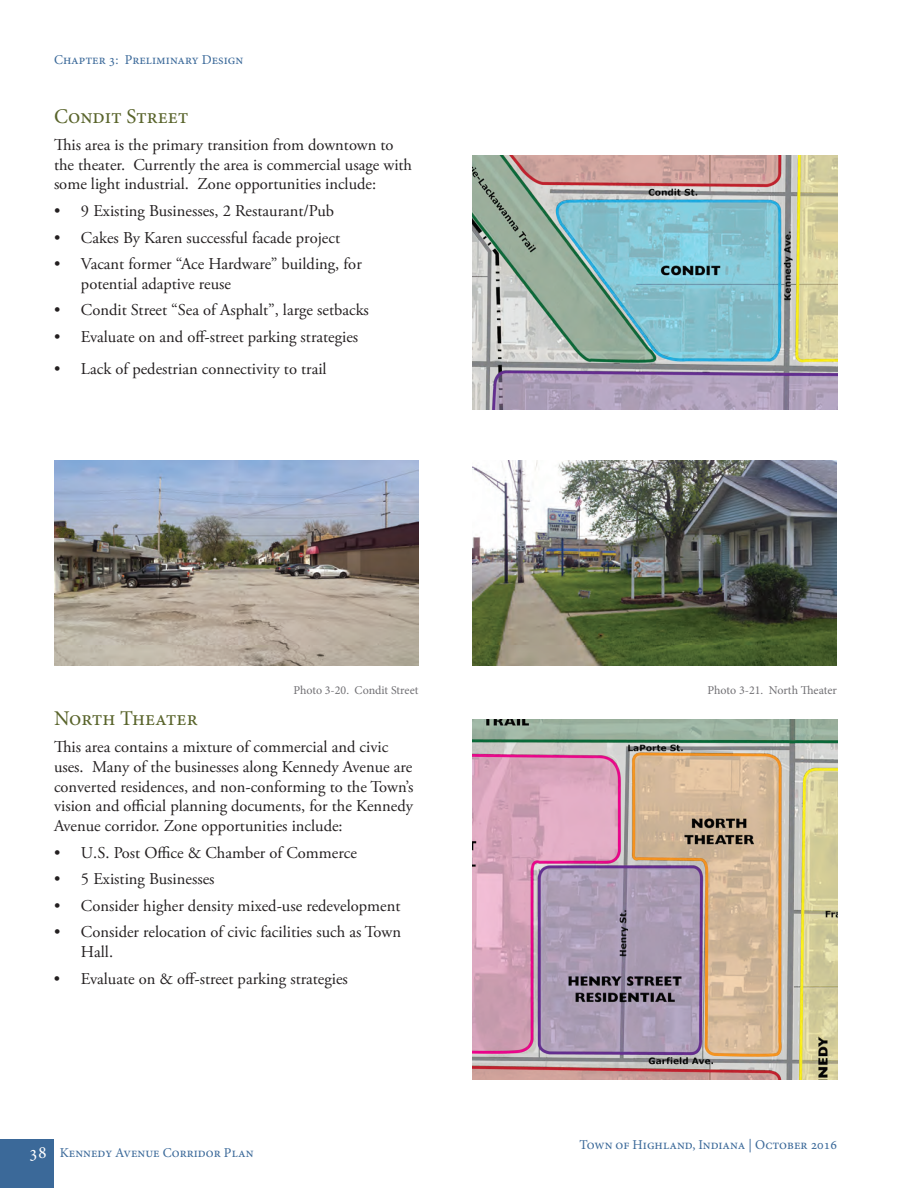
<style>
.page{position:relative;width:918px;height:1188px;background:#fff}
.page>*{position:absolute;margin:0;border:0;box-sizing:border-box;transform-origin:0 0}
.t1{font:21px "Minion Pro";color:#59642b}
.t2{font:18px "Minion Pro";color:#fff}
.t3{font:16.5px/19.8px "Adobe Garamond Pro";color:#231f20}
.t4{font:13.5px "Minion Pro";color:#3b6999}
.t5{font:12px "Minion Pro";letter-spacing:-.005em;color:#717074}
</style>
<div class="page">
<img style="left:473px;top:156px;width:364px;height:254px">
<img style="left:473px;top:720px;width:364px;height:360px">
<img style="left:54px;top:460px;width:364px;height:205px">
<img style="left:472px;top:460px;width:365px;height:205px">
<div style="left:0;top:1139px;width:54px;height:49px;background:#3b6999"></div>
<p class="t4" style="left:54px;top:50px;width:191px">Chapter 3: Preliminary Design</p>
<p class="t1" style="left:54px;top:102px;width:136px">Condit Street</p>
<p class="t3" style="left:54px;top:135px;width:360px">This area is the primary transition from downtown to the theater. Currently the area is commercial usage with some light industrial. Zone opportunities include:</p>
<p class="t3" style="left:54px;top:201px;width:282px">• 9 Existing Businesses, 2 Restaurant/Pub</p>
<p class="t3" style="left:54px;top:228px;width:288px">• Cakes By Karen successful facade project</p>
<p class="t3" style="left:81px;top:255px;width:282px;text-indent:-27px">• Vacant former “Ace Hardware” building, for potential adaptive reuse</p>
<p class="t3" style="left:54px;top:301px;width:316px">• Condit Street “Sea of Asphalt”, large setbacks</p>
<p class="t3" style="left:54px;top:327px;width:306px">• Evaluate on and off-street parking strategies</p>
<p class="t3" style="left:54px;top:359px;width:274px">• Lack of pedestrian connectivity to trail</p>
<p class="t5" style="left:293px;top:682px;width:127px">Photo 3-20. Condit Street</p>
<p class="t5" style="left:708px;top:682px;width:131px">Photo 3-21. North Theater</p>
<p class="t1" style="left:54px;top:705px;width:145px">North Theater</p>
<p class="t3" style="left:54px;top:737px;width:361px">This area contains a mixture of commercial and civic uses. Many of the businesses along Kennedy Avenue are converted residences, and non-conforming to the Town’s vision and official planning documents, for the Kennedy Avenue corridor. Zone opportunities include:</p>
<p class="t3" style="left:54px;top:843px;width:304px">• U.S. Post Office &amp; Chamber of Commerce</p>
<p class="t3" style="left:54px;top:870px;width:162px">• 5 Existing Businesses</p>
<p class="t3" style="left:54px;top:896px;width:348px">• Consider higher density mixed-use redevelopment</p>
<p class="t3" style="left:81px;top:923px;width:322px;text-indent:-27px">• Consider relocation of civic facilities such as Town<br>Hall.</p>
<p class="t3" style="left:54px;top:969px;width:295px">• Evaluate on &amp; off-street parking strategies</p>
<p class="t2" style="left:29px;top:1140px;width:19px">38</p>
<p class="t4" style="left:60px;top:1143px;width:195px">Kennedy Avenue Corridor Plan</p>
<p class="t4" style="left:580px;top:1136px;width:259px">Town of Highland, Indiana | October 2016</p>
</div>
